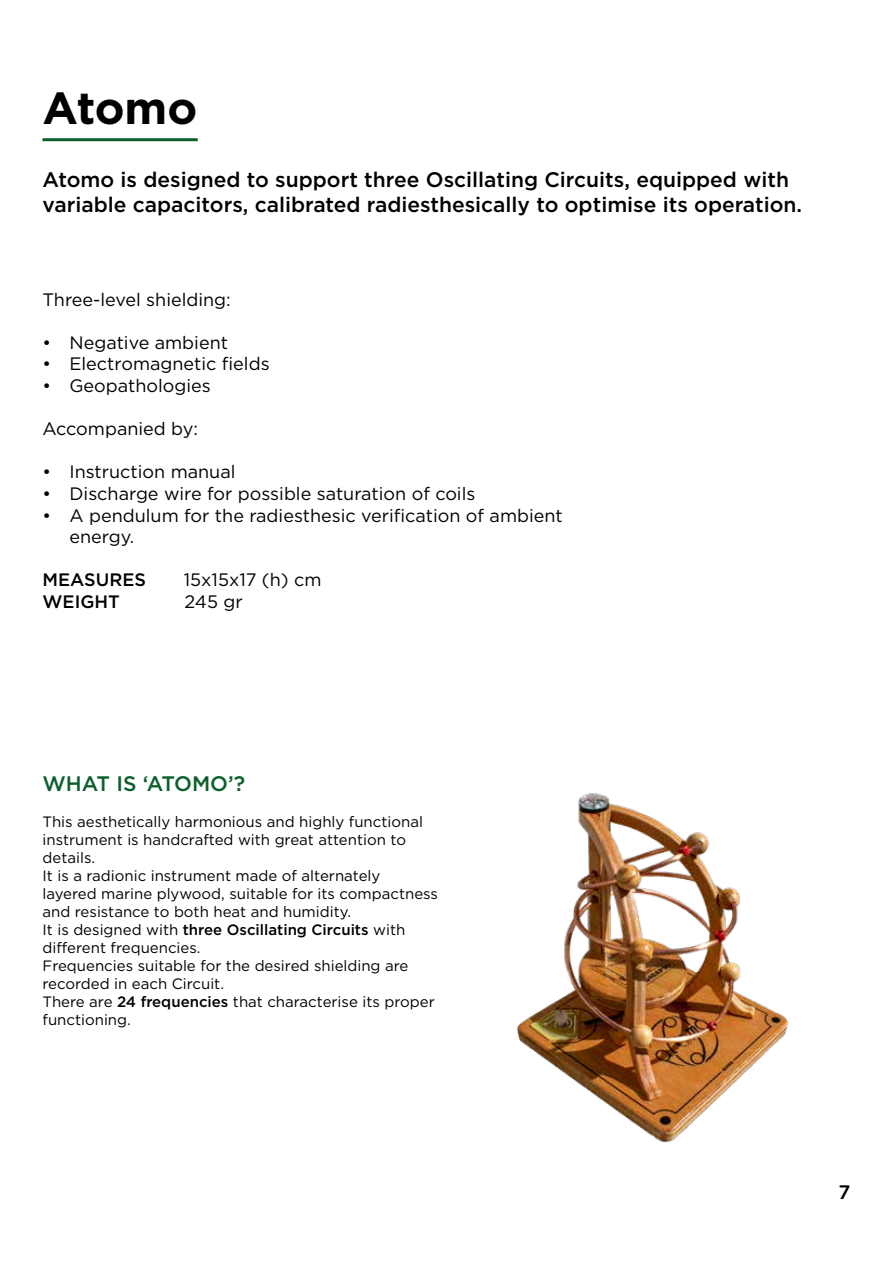
<style>
.page{position:relative;width:893px;height:1263px;background:#fff}
.page>*{position:absolute;margin:0;border:0;box-sizing:border-box;transform-origin:0 0}
.t1{font:700 45px "Gotham";letter-spacing:-.01em;color:#000}
.t2{font:500 21px/25.2px "Gotham";color:#000}
.t3{font:500 21px "Gotham";color:#0b5f2c}
.t4{font:500 19.5px "Gotham";color:#000}
.t5{font:18px/21.6px "Gotham";color:#000}
.t6{font:500 18px "Gotham";color:#000}
.t7{font:15px/18px "Gotham";color:#000}
.s1{font-weight:500}
</style>
<div class="page">
<hr style="left:43px;top:138px;width:155px;height:3px;background:#0b5f2c">
<img style="left:516px;top:793px;width:273px;height:350px">
<h1 class="t1" style="left:43px;top:82px;width:156px">Atomo</h1>
<h2 class="t2" style="left:43px;top:167px;width:761px">Atomo is designed to support three Oscillating Circuits, equipped with variable capacitors, calibrated radiesthesically to optimise its operation.</h2>
<p class="t5" style="left:43px;top:288px;width:190px">Three-level shielding:</p>
<p class="t5" style="left:43px;top:331px;width:187px">• Negative ambient</p>
<p class="t5" style="left:43px;top:353px;width:229px">• Electromagnetic fields</p>
<p class="t5" style="left:43px;top:374px;width:170px">• Geopathologies</p>
<p class="t5" style="left:43px;top:418px;width:157px">Accompanied by:</p>
<p class="t5" style="left:43px;top:461px;width:195px">• Instruction manual</p>
<p class="t5" style="left:43px;top:482px;width:434px">• Discharge wire for possible saturation of coils</p>
<p class="t5" style="left:70px;top:504px;width:495px;text-indent:-27px">• A pendulum for the radiesthesic verification of ambient energy.</p>
<p class="t6" style="left:43px;top:570px;width:105px">MEASURES</p>
<p class="t5" style="left:184px;top:569px;width:139px">15x15x17 (h) cm</p>
<p class="t6" style="left:43px;top:591px;width:79px">WEIGHT</p>
<p class="t5" style="left:185px;top:590px;width:60px">245 gr</p>
<h2 class="t3" style="left:43px;top:772px;width:204px">WHAT IS ‘ATOMO’?</h2>
<p class="t7" style="left:43px;top:813px;width:397px">This aesthetically harmonious and highly functional instrument is handcrafted with great attention to details.<br>It is a radionic instrument made of alternately layered marine plywood, suitable for its compactness and resistance to both heat and humidity.<br>It is designed with <span class="s1">three Oscillating Circuits</span> with different frequencies.<br>Frequencies suitable for the desired shielding are recorded in each Circuit.<br>There are <span class="s1">24 frequencies</span> that characterise its proper functioning.</p>
<h3 class="t4" style="left:839px;top:1180px;width:13px">7</h3>
</div>
